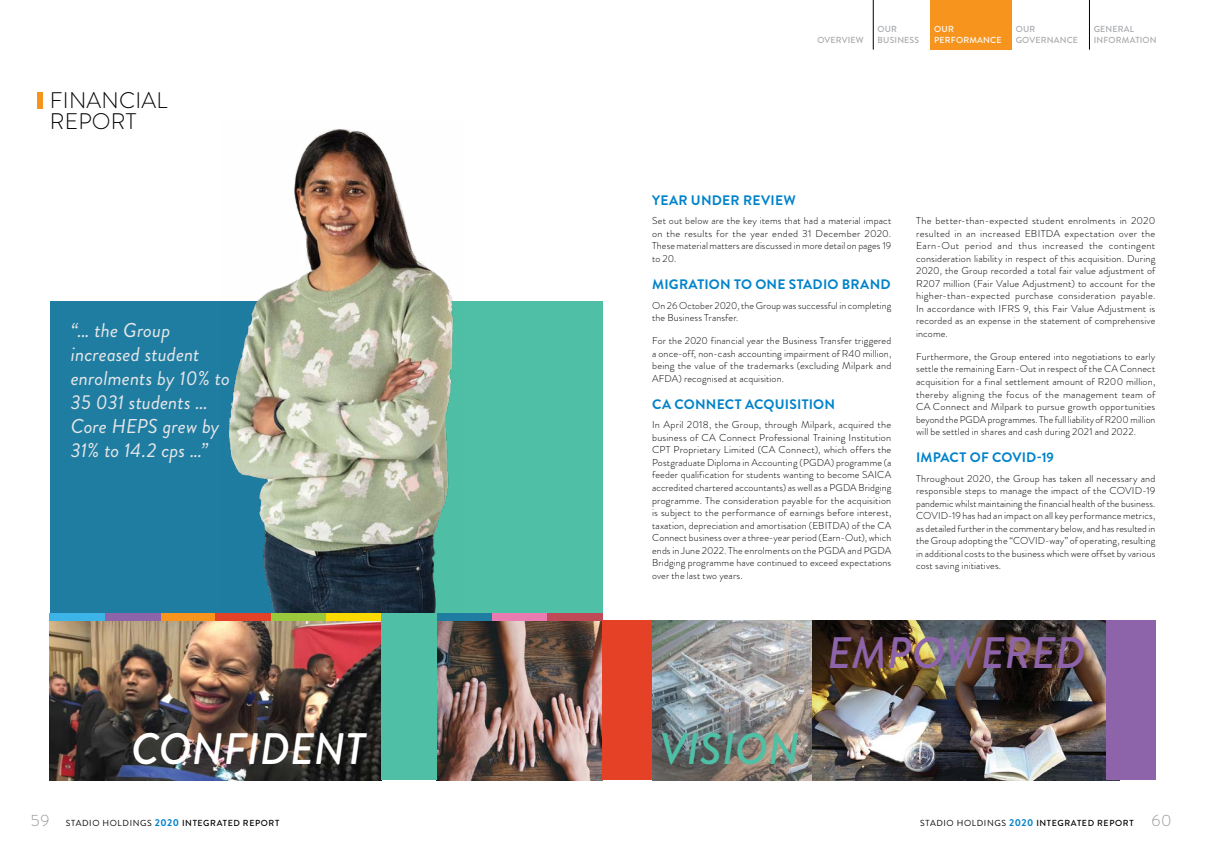
<style>
.page{position:relative;width:1205px;height:851px;background:#fff}
.page>*{position:absolute;margin:0;border:0;box-sizing:border-box;transform-origin:0 0}
.t1{font:italic 500 44px "Brandon Grotesque";letter-spacing:.005em;color:#fff}
.t2{font:italic 500 44px "Brandon Grotesque";color:#8d64aa}
.t3{font:italic 500 44px "Brandon Grotesque";letter-spacing:.005em;color:#4fbfa5}
.t4{font:300 22.5px/21.2px "Brandon Grotesque";letter-spacing:.01em;color:#000}
.t5{font:italic 20px/24px "Brandon Grotesque";color:#e6e7e8}
.t6{font:700 13.75px "Brandon Grotesque";letter-spacing:.015em;color:#0083ca}
.t7{font:300 10px/12.5px "Brandon Grotesque";letter-spacing:.01em;color:#000;text-align:justify}
.t8{font:500 8.75px "Brandon Grotesque";letter-spacing:.07em;color:#000}
.t9{font:500 8.75px/10.5px "Brandon Grotesque";letter-spacing:.02em;color:#a7a9ac}
.t10{font:500 8.75px/10.5px "Brandon Grotesque";letter-spacing:.02em;color:#fff}
.s1{font-weight:300;font-size:16.25px;color:#939598}
.s2{font-weight:400}
.s3{font-weight:700;font-size:10px;color:#0083ca}
</style>
<div class="page">
<div style="left:37px;top:92px;width:6px;height:16px;background:#f7941e"></div>
<div style="left:930px;top:0;width:81px;height:50px;background:#f7941e"></div>
<hr style="left:873px;top:0;width:1px;height:50px;background:#000">
<hr style="left:1089px;top:0;width:1px;height:50px;background:#000">
<div style="left:50px;top:301px;width:319px;height:319px;background:#207da2"></div>
<div style="left:274px;top:301px;width:328px;height:319px;background:#4fbfa5"></div>
<img style="left:228px;top:128px;width:226px;height:485px">
<img style="left:437px;top:620px;width:165px;height:160px">
<img style="left:50px;top:620px;width:331px;height:160px">
<div style="left:603px;top:620px;width:49px;height:160px;background:#e44126"></div>
<img style="left:811px;top:620px;width:295px;height:160px">
<img style="left:652px;top:620px;width:159px;height:160px">
<div style="left:1106px;top:620px;width:49px;height:160px;background:#8d64aa"></div>
<div style="left:271px;top:613px;width:55px;height:7px;background:#9aca3c"></div>
<div style="left:160px;top:613px;width:55px;height:7px;background:#f7941e"></div>
<div style="left:437px;top:613px;width:55px;height:7px;background:#207da2"></div>
<div style="left:50px;top:613px;width:55px;height:7px;background:#3cb4e7"></div>
<div style="left:105px;top:613px;width:55px;height:7px;background:#8d64aa"></div>
<div style="left:215px;top:613px;width:56px;height:7px;background:#e44126"></div>
<div style="left:326px;top:613px;width:55px;height:7px;background:#fada00"></div>
<div style="left:381px;top:613px;width:56px;height:167px;background:#4fbfa5"></div>
<div style="left:492px;top:613px;width:55px;height:7px;background:#e97bb1"></div>
<div style="left:547px;top:613px;width:55px;height:7px;background:#bf4956"></div>
<h2 class="t4" style="left:50px;top:90px;width:119px">FINANCIAL<br>REPORT</h2>
<h3 class="t5" style="left:71px;top:318px;width:161px">“... the Group increased student enrolments by 10% to<br>35 031 students ...<br>Core HEPS grew by<br>31% to 14.2 cps ...”</h3>
<h1 class="t1" style="left:131px;top:718px;width:236px">CONFIDENT</h1>
<p class="t9" style="left:817px;top:34px;width:48px">OVERVIEW</p>
<p class="t9" style="left:877px;top:24px;width:43px">OUR<br>BUSINESS</p>
<p class="t10" style="left:934px;top:24px;width:69px">OUR<br>PERFORMANCE</p>
<p class="t9" style="left:1016px;top:24px;width:64px">OUR<br>GOVERNANCE</p>
<p class="t9" style="left:1094px;top:24px;width:64px">GENERAL<br>INFORMATION</p>
<h3 class="t6" style="left:652px;top:190px;width:145px">YEAR UNDER REVIEW</h3>
<p class="t7" style="left:652px;top:214px;width:241px">Set out below are the key items that had a material impact on the results for the year ended 31 December 2020.<br>These material matters are discussed in more detail on pages 19 to 20.</p>
<h3 class="t6" style="left:652px;top:274px;width:240px">MIGRATION TO ONE STADIO BRAND</h3>
<p class="t7" style="left:652px;top:299px;width:241px">On 26 October 2020, the Group was successful in completing the Business Transfer.</p>
<p class="t7" style="left:652px;top:334px;width:241px">For the 2020 financial year the Business Transfer triggered a once-off, non-cash accounting impairment of R40 million, being the value of the trademarks (excluding Milpark and AFDA) recognised at acquisition.</p>
<h3 class="t6" style="left:652px;top:394px;width:185px">CA CONNECT ACQUISITION</h3>
<p class="t7" style="left:652px;top:419px;width:241px">In April 2018, the Group, through Milpark, acquired the business of CA Connect Professional Training Institution CPT Proprietary Limited (CA Connect), which offers the Postgraduate Diploma in Accounting (PGDA) programme (a feeder qualification for students wanting to become SAICA accredited chartered accountants) as well as a PGDA Bridging programme. The consideration payable for the acquisition is subject to the performance of earnings before interest, taxation, depreciation and amortisation (EBITDA) of the CA Connect business over a three-year period (Earn-Out), which ends in June 2022. The enrolments on the PGDA and PGDA Bridging programme have continued to exceed expectations over the last two years.</p>
<p class="t7" style="left:916px;top:214px;width:241px">The better-than-expected student enrolments in 2020 resulted in an increased EBITDA expectation over the Earn-Out period and thus increased the contingent consideration liability in respect of this acquisition. During 2020, the Group recorded a total fair value adjustment of R207 million (Fair Value Adjustment) to account for the higher-than-expected purchase consideration payable.<br>In accordance with IFRS 9, this Fair Value Adjustment is recorded as an expense in the statement of comprehensive income.</p>
<p class="t7" style="left:916px;top:350px;width:241px">Furthermore, the Group entered into negotiations to early settle the remaining Earn-Out in respect of the CA Connect acquisition for a final settlement amount of R200 million, thereby aligning the focus of the management team of CA Connect and Milpark to pursue growth opportunities beyond the PGDA programmes. The full liability of R200 million will be settled in shares and cash during 2021 and 2022.</p>
<h3 class="t6" style="left:916px;top:448px;width:139px">IMPACT OF COVID-19</h3>
<p class="t7" style="left:916px;top:472px;width:241px">Throughout 2020, the Group has taken all necessary and responsible steps to manage the impact of the COVID-19 pandemic whilst maintaining the financial health of the business.<br>COVID-19 has had an impact on all key performance metrics, as detailed further in the commentary below, and has resulted in the Group adopting the “COVID-way” of operating, resulting in additional costs to the business which were offset by various cost saving initiatives.</p>
<h1 class="t3" style="left:660px;top:718px;width:141px">VISION</h1>
<h1 class="t2" style="left:827px;top:621px;width:260px">EMPOWERED</h1>
<p class="t8" style="left:31px;top:817px;width:250px"><span class="s1">59</span> <span class="s2">STADIO HOLDINGS</span> <span class="s3">2020</span> INTEGRATED REPORT</p>
<p class="t8" style="left:920px;top:817px;width:253px"><span class="s2">STADIO HOLDINGS</span> <span class="s3">2020</span> INTEGRATED REPORT <span class="s1">60</span></p>
</div>
